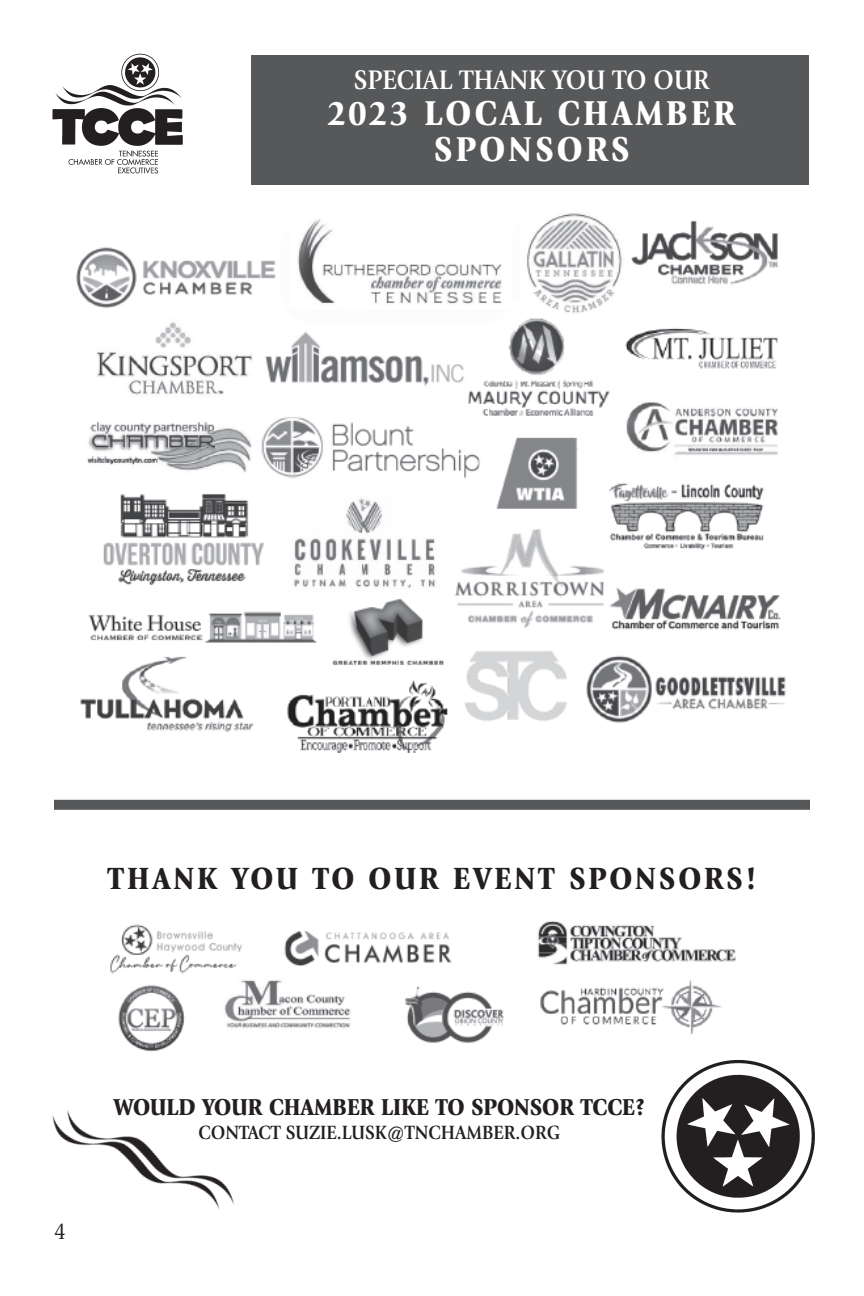
<style>
.page{position:relative;width:864px;height:1296px;background:#fff}
.page>*{position:absolute;margin:0;border:0;box-sizing:border-box;transform-origin:0 0}
.t1{font:900 36px/36px "Giovanni Std";letter-spacing:.1em;color:#fff;text-align:center;scale:.9 1}
.t2{font:900 32px "Giovanni Std";letter-spacing:.1em;color:#231f20;scale:.9 1}
.t3{font:700 28px "Giovanni Std";color:#fff;scale:.9 1}
.t4{font:900 24px "Giovanni Std";color:#231f20;scale:.9 1}
.t5{font:24px "Giovanni Std";color:#231f20;scale:.9 1}
.t6{font:700 20px "Giovanni Std";color:#231f20;scale:.9 1}
</style>
<div class="page">
<img style="left:54px;top:213px;width:754px;height:839px">
<img style="left:52px;top:53px;width:131px;height:121px">
<div style="left:252px;top:55px;width:557px;height:130px;background:#57585a"></div>
<div style="left:54px;top:800px;width:756px;height:10px;background:#57585a"></div>
<img style="left:52px;top:1110px;width:182px;height:99px">
<img style="left:661px;top:1060px;width:154px;height:153px">
<p class="t3" style="left:354px;top:64px;width:397px">SPECIAL THANK YOU TO OUR</p>
<h1 class="t1" style="left:328px;top:95px;width:455px">2023 LOCAL CHAMBER<br>SPONSORS</h1>
<h2 class="t2" style="left:108px;top:859px;width:722px">THANK YOU TO OUR EVENT SPONSORS!</h2>
<p class="t5" style="left:54px;top:1218px;width:15px">4</p>
<p class="t4" style="left:113px;top:1093px;width:592px">WOULD YOUR CHAMBER LIKE TO SPONSOR TCCE?</p>
<p class="t6" style="left:198px;top:1121px;width:403px">CONTACT SUZIE.LUSK@TNCHAMBER.ORG</p>
</div>
